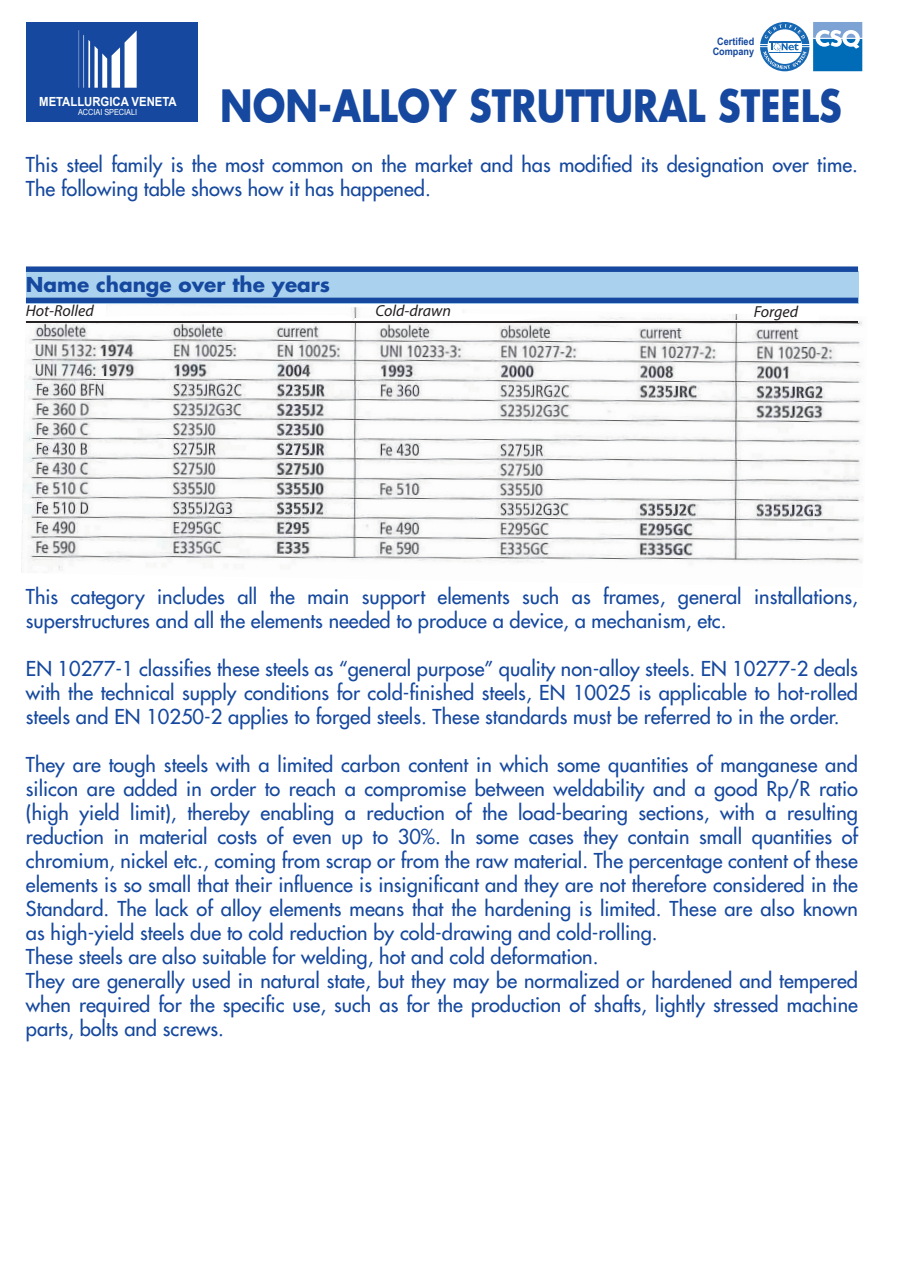
<style>
.page{position:relative;width:908px;height:1270px;background:#fff}
.page>*{position:absolute;margin:0;border:0;box-sizing:border-box;transform-origin:0 0}
.t1{font:700 43.4px "Futura";color:#15489e;scale:.85 1}
.t2{font:20px/24px "Futura LT";color:#15489e}
.t3{font:700 20px "Futura LT";color:#15489e}
.t4{font:italic 16px "Myriad";color:#231f20}
.t5{font:700 12.6px "Arial";color:#fff;scale:.9 1}
.t6{font:700 10.2px/9.8px "Arial Narrow";color:#15489e;text-align:center;scale:1.09 1}
.t7{font:8.4px "Arial";letter-spacing:-.005em;color:#fff;scale:.87 1}
</style>
<div class="page">
<div style="left:26px;top:22px;width:171px;height:100px;background:#15489e"></div>
<svg style="left:83px;top:30px;width:54px;height:58px"></svg>
<hr style="left:79px;top:30px;width:1px;height:58px;background:#fff">
<svg style="left:760px;top:22px;width:101px;height:49px"></svg>
<img style="left:21px;top:302px;width:842px;height:270px">
<div style="left:26px;top:271px;width:831px;height:32px;background:#aad2ef"></div>
<div style="left:26px;top:266px;width:831px;height:6px;background:#15489e"></div>
<div style="left:26px;top:298px;width:831px;height:5px;background:#15489e"></div>
<hr style="left:17px;top:321px;width:840px;height:2px;background:#fff">
<hr style="left:26px;top:321px;width:831px;height:2px;background:#231f20">
<svg style="left:105px;top:313px;width:453px;height:8px"></svg>
<div style="left:26px;top:304px;width:79px;height:17px;background:#fff"></div>
<div style="left:375px;top:304px;width:86px;height:17px;background:#fff"></div>
<div style="left:753px;top:305px;width:64px;height:16px;background:#fff"></div>
<p class="t6" style="left:712px;top:36px;width:40px">Certified<br>Company</p>
<h1 class="t1" style="left:220px;top:77px;width:732px">NON-ALLOY STRUTTURAL STEELS</h1>
<p class="t2" style="left:26px;top:152px;width:833px">This steel family is the most common on the market and has modified its designation over time.<br>The following table shows how it has happened.</p>
<p class="t5" style="left:39px;top:93px;width:154px">METALLURGICA VENETA</p>
<p class="t7" style="left:78px;top:107px;width:69px">ACCIAI SPECIALI</p>
<p class="t3" style="left:26px;top:271px;width:305px">Name change over the years</p>
<p class="t4" style="left:26px;top:303px;width:69px">Hot-Rolled</p>
<p class="t4" style="left:375px;top:303px;width:77px">Cold-drawn</p>
<p class="t4" style="left:753px;top:304px;width:46px">Forged</p>
<p class="t2" style="left:26px;top:584px;width:833px">This category includes all the main support elements such as frames, general installations, superstructures and all the elements needed to produce a device, a mechanism, etc.</p>
<p class="t2" style="left:26px;top:656px;width:833px;text-align:justify">EN 10277-1 classifies these steels as “general purpose” quality non-alloy steels. EN 10277-2 deals with the technical supply conditions for cold-finished steels, EN 10025 is applicable to hot-rolled steels and EN 10250-2 applies to forged steels. These standards must be referred to in the order.</p>
<p class="t2" style="left:26px;top:752px;width:833px">They are tough steels with a limited carbon content in which some quantities of manganese and silicon are added in order to reach a compromise between weldability and a good Rp/R ratio (high yield limit), thereby enabling a reduction of the load-bearing sections, with a resulting reduction in material costs of even up to 30%. In some cases they contain small quantities of chromium, nickel etc., coming from scrap or from the raw material. The percentage content of these elements is so small that their influence is insignificant and they are not therefore considered in the Standard. The lack of alloy elements means that the hardening is limited. These are also known as high-yield steels due to cold reduction by cold-drawing and cold-rolling.<br>These steels are also suitable for welding, hot and cold deformation.<br>They are generally used in natural state, but they may be normalized or hardened and tempered when required for the specific use, such as for the production of shafts, lightly stressed machine parts, bolts and screws.</p>
</div>
